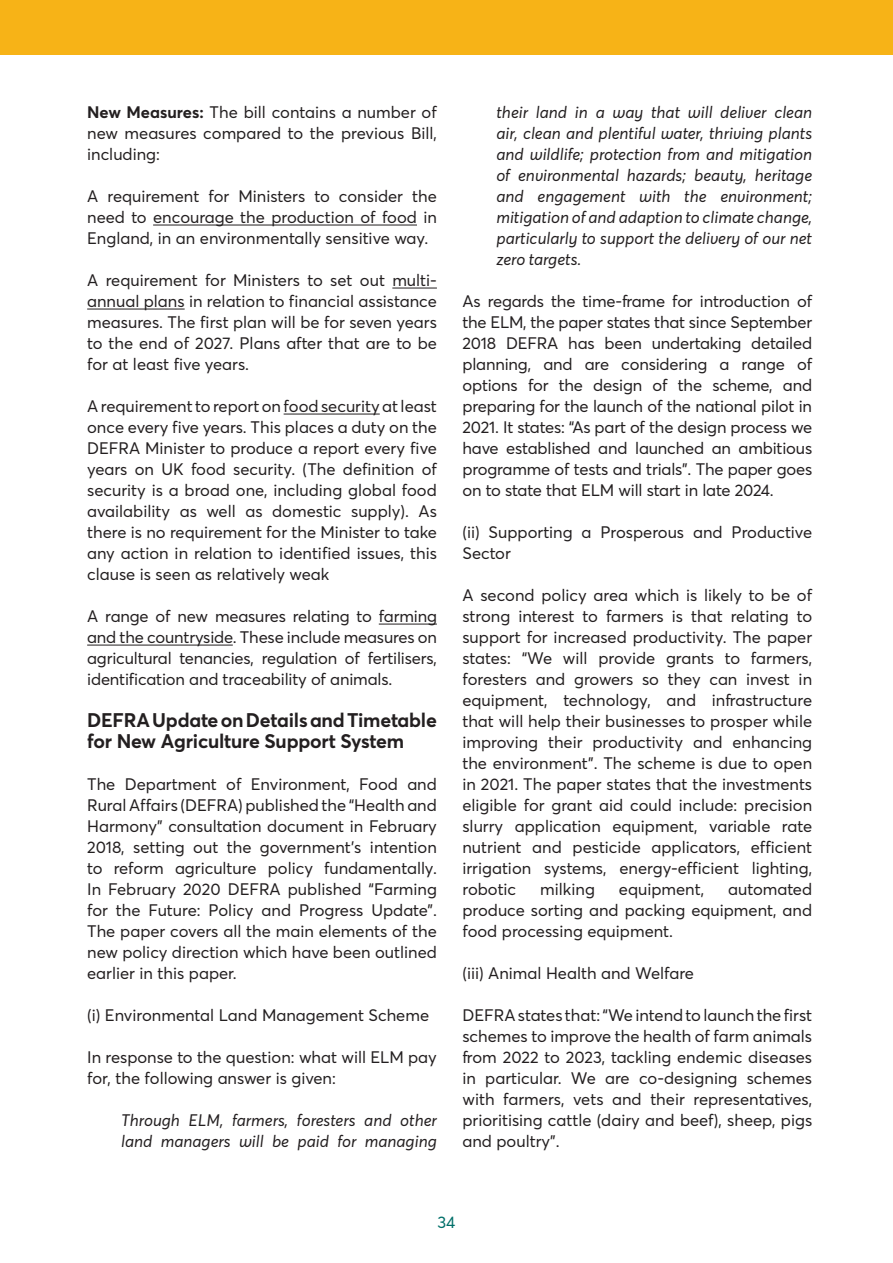
<style>
.page{position:relative;width:893px;height:1263px;background:#fff}
.page>*{position:absolute;margin:0;border:0;box-sizing:border-box;transform-origin:0 0}
.t1{font:700 19.5px/21px "Averta CY";letter-spacing:-.01em;color:#231f20}
.t2{font:16.5px/21px "Averta";color:#231f20;text-align:justify}
.t3{font:italic 16.5px/21px "Averta";color:#231f20}
.t4{font:16.5px "Averta";color:#006f69}
.s1{font-family:"Averta CY";font-weight:700}
</style>
<div class="page">
<div style="left:0;top:0;width:893px;height:54px;background:#f7b317"></div>
<hr style="left:153px;top:225px;width:264px;height:1px;background:#231f20">
<hr style="left:392px;top:288px;width:45px;height:1px;background:#231f20">
<hr style="left:87px;top:309px;width:98px;height:1px;background:#231f20">
<hr style="left:284px;top:414px;width:96px;height:1px;background:#231f20">
<hr style="left:379px;top:624px;width:58px;height:1px;background:#231f20">
<hr style="left:87px;top:645px;width:146px;height:1px;background:#231f20">
<p class="t2" style="left:87px;top:101px;width:351px"><span class="s1">New Measures:</span> The bill contains a number of new measures compared to the previous Bill, including:</p>
<p class="t2" style="left:87px;top:185px;width:351px">A requirement for Ministers to consider the need to encourage the production of food in England, in an environmentally sensitive way.</p>
<p class="t2" style="left:87px;top:269px;width:351px">A requirement for Ministers to set out multi&shy;annual plans in relation to financial assistance measures. The first plan will be for seven years to the end of 2027. Plans after that are to be for at least five years.</p>
<p class="t2" style="left:87px;top:395px;width:351px">A requirement to report on food security at least once every five years. This places a duty on the DEFRA Minister to produce a report every five years on UK food security. (The definition of security is a broad one, including global food availability as well as domestic supply). As there is no requirement for the Minister to take any action in relation to identified issues, this clause is seen as relatively weak</p>
<p class="t2" style="left:87px;top:605px;width:351px">A range of new measures relating to farming and the countryside. These include measures on agricultural tenancies, regulation of fertilisers, identification and traceability of animals.</p>
<p class="t1" style="left:87px;top:709px;width:351px">DEFRA Update on Details and Timetable for New Agriculture Support System</p>
<p class="t2" style="left:87px;top:773px;width:351px">The Department of Environment, Food and Rural Affairs (DEFRA) published the “Health and Harmony” consultation document in February 2018, setting out the government’s intention to reform agriculture policy fundamentally.<br>In February 2020 DEFRA published “Farming for the Future: Policy and Progress Update”.<br>The paper covers all the main elements of the new policy direction which have been outlined earlier in this paper.</p>
<p class="t2" style="left:87px;top:1004px;width:343px">(i) Environmental Land Management Scheme</p>
<p class="t2" style="left:87px;top:1046px;width:351px">In response to the question: what will ELM pay for, the following answer is given:</p>
<p class="t3" style="left:121px;top:1110px;width:317px">Through ELM, farmers, foresters and other land managers will be paid for managing</p>
<p class="t3" style="left:496px;top:102px;width:317px;text-align:justify">their land in a way that will deliver clean air, clean and plentiful water, thriving plants and wildlife; protection from and mitigation of environmental hazards; beauty, heritage and engagement with the environment; mitigation of and adaption to climate change, particularly to support the delivery of our net zero targets.</p>
<p class="t2" style="left:462px;top:290px;width:351px">As regards the time-frame for introduction of the ELM, the paper states that since September 2018 DEFRA has been undertaking detailed planning, and are considering a range of options for the design of the scheme, and preparing for the launch of the national pilot in 2021. It states: “As part of the design process we have established and launched an ambitious programme of tests and trials”. The paper goes on to state that ELM will start in late 2024.</p>
<p class="t2" style="left:462px;top:521px;width:351px">(ii) Supporting a Prosperous and Productive<br>Sector</p>
<p class="t2" style="left:462px;top:584px;width:351px">A second policy area which is likely to be of strong interest to farmers is that relating to support for increased productivity. The paper states: “We will provide grants to farmers, foresters and growers so they can invest in equipment, technology, and infrastructure that will help their businesses to prosper while improving their productivity and enhancing the environment”. The scheme is due to open in 2021. The paper states that the investments eligible for grant aid could include: precision slurry application equipment, variable rate nutrient and pesticide applicators, efficient irrigation systems, energy-efficient lighting, robotic</p>
<p class="t2" style="left:462px;top:878px;width:351px;text-indent:266px">automated produce sorting and packing equipment, and food processing equipment.</p>
<p class="t2" style="left:462px;top:962px;width:233px">(iii) Animal Health and Welfare</p>
<p class="t2" style="left:462px;top:1004px;width:351px">DEFRA states that: “We intend to launch the first schemes to improve the health of farm animals from 2022 to 2023, tackling endemic diseases in particular. We are co-designing schemes with farmers, vets and their representatives, prioritising cattle (dairy and beef), sheep, pigs and poultry”.</p>
<p class="t2" style="left:540px;top:878px;width:56px">milking</p>
<p class="t2" style="left:619px;top:878px;width:87px">equipment,</p>
<p class="t4" style="left:438px;top:1211px;width:19px">34</p>
</div>
